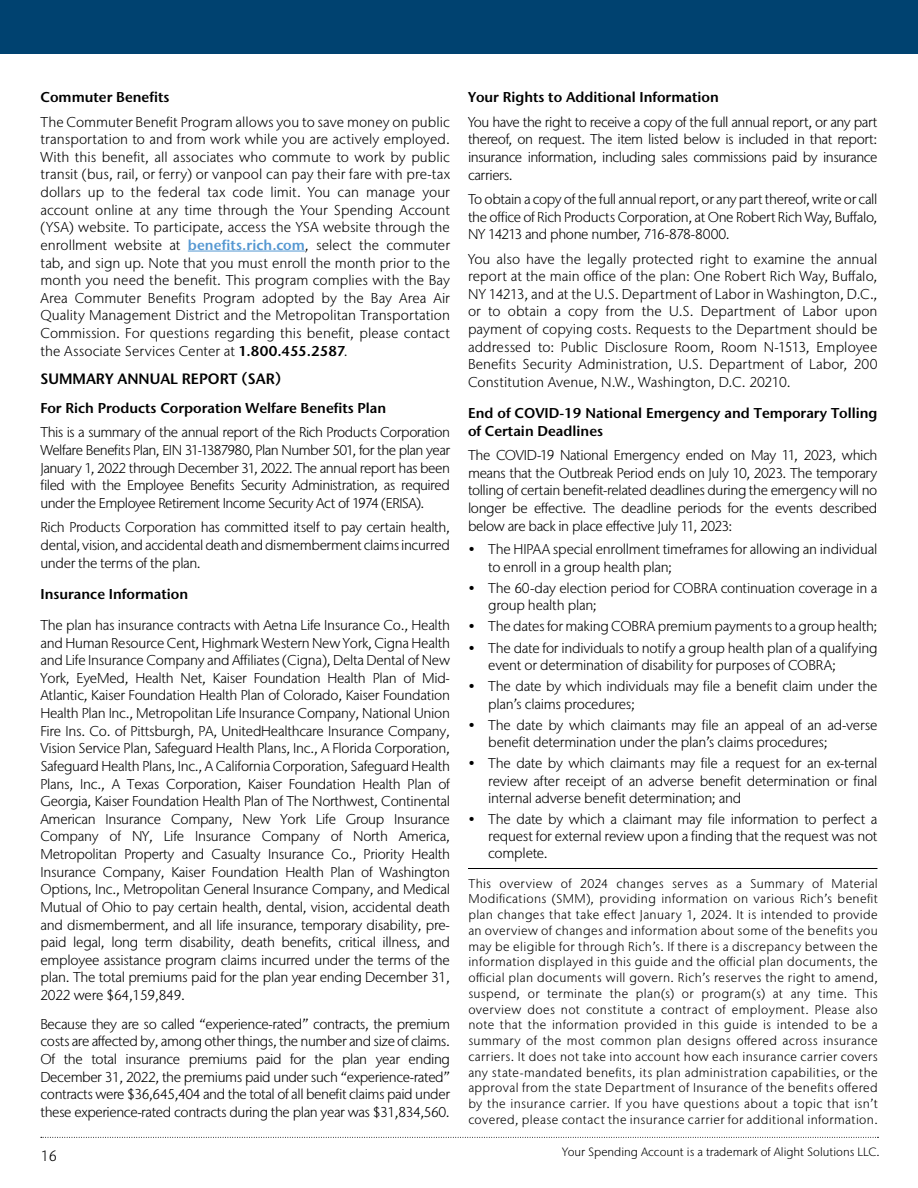
<style>
.page{position:relative;width:918px;height:1188px;background:#fff}
.page>*{position:absolute;margin:0;border:0;box-sizing:border-box;transform-origin:0 0}
.t1{font:600 15px "Stone Sans IIITC Pro";color:#000}
.t2{font:300 15px "Stone Sans IIITC Pro";color:#000}
.t3{font:300 14.25px/17.7px "Stone Sans IIITC Pro";letter-spacing:-.02em;color:#000;text-align:justify}
.t4{font:600 14.25px/17.7px "Stone Sans IIITC Pro";color:#000}
.t5{font:300 12.75px/15.8px "Stone Sans IIITC Pro";letter-spacing:.03em;color:#000;text-align:justify}
.t6{font:300 12px "Stone Sans IIITC Pro";color:#000}
.s1{font-weight:600;color:#5698d2}
.s2{font-weight:600}
</style>
<div class="page">
<svg style="left:41px;top:1137px;width:838px;height:1px"></svg>
<div style="left:0;top:0;width:918px;height:54px;background:#004270"></div>
<hr style="left:188px;top:251px;width:117px;height:1px;background:#5698d2">
<hr style="left:468px;top:868px;width:410px;height:1px;background:#000">
<p class="t4" style="left:40px;top:88px;width:130px">Commuter Benefits</p>
<p class="t3" style="left:40px;top:113px;width:411px">The Commuter Benefit Program allows you to save money on public transportation to and from work while you are actively employed.<br>With this benefit, all associates who commute to work by public transit (bus, rail, or ferry) or vanpool can pay their fare with pre-tax dollars up to the federal tax code limit. You can manage your account online at any time through the Your Spending Account (YSA) website. To participate, access the YSA website through the enrollment website at <span class="s1">benefits.rich.com</span>, select the commuter tab, and sign up. Note that you must enroll the month prior to the month you need the benefit. This program complies with the Bay Area Commuter Benefits Program adopted by the Bay Area Air Quality Management District and the Metropolitan Transportation Commission. For questions regarding this benefit, please contact the Associate Services Center at <span class="s2">1.800.455.2587</span>.</p>
<p class="t1" style="left:40px;top:370px;width:242px">SUMMARY ANNUAL REPORT (SAR)</p>
<p class="t4" style="left:40px;top:399px;width:347px">For Rich Products Corporation Welfare Benefits Plan</p>
<p class="t3" style="left:40px;top:424px;width:411px">This is a summary of the annual report of the Rich Products Corporation Welfare Benefits Plan, EIN 31-1387980, Plan Number 501, for the plan year January 1, 2022 through December 31, 2022. The annual report has been filed with the Employee Benefits Security Administration, as required under the Employee Retirement Income Security Act of 1974 (ERISA).</p>
<p class="t3" style="left:40px;top:518px;width:411px">Rich Products Corporation has committed itself to pay certain health, dental, vision, and accidental death and dismemberment claims incurred under the terms of the plan.</p>
<p class="t4" style="left:40px;top:585px;width:149px">Insurance Information</p>
<p class="t3" style="left:40px;top:616px;width:411px">The plan has insurance contracts with Aetna Life Insurance Co., Health and Human Resource Cent, Highmark Western New York, Cigna Health and Life Insurance Company and Affiliates (Cigna), Delta Dental of New York, EyeMed, Health Net, Kaiser Foundation Health Plan of Mid-Atlantic, Kaiser Foundation Health Plan of Colorado, Kaiser Foundation Health Plan Inc., Metropolitan Life Insurance Company, National Union Fire Ins. Co. of Pittsburgh, PA, UnitedHealthcare Insurance Company, Vision Service Plan, Safeguard Health Plans, Inc., A Florida Corporation, Safeguard Health Plans, Inc., A California Corporation, Safeguard Health Plans, Inc., A Texas Corporation, Kaiser Foundation Health Plan of Georgia, Kaiser Foundation Health Plan of The Northwest, Continental American Insurance Company, New York Life Group Insurance Company of NY, Life Insurance Company of North America, Metropolitan Property and Casualty Insurance Co., Priority Health Insurance Company, Kaiser Foundation Health Plan of Washington Options, Inc., Metropolitan General Insurance Company, and Medical Mutual of Ohio to pay certain health, dental, vision, accidental death and dismemberment, and all life insurance, temporary disability, pre&shy;paid legal, long term disability, death benefits, critical illness, and employee assistance program claims incurred under the terms of the plan. The total premiums paid for the plan year ending December 31, 2022 were $64,159,849.</p>
<p class="t3" style="left:40px;top:1015px;width:411px">Because they are so called “experience-rated” contracts, the premium costs are affected by, among other things, the number and size of claims.<br>Of the total insurance premiums paid for the plan year ending December 31, 2022, the premiums paid under such “experience-rated” contracts were $36,645,404 and the total of all benefit claims paid under these experience-rated contracts during the plan year was $31,834,560.</p>
<p class="t2" style="left:40px;top:1147px;width:18px">16</p>
<p class="t4" style="left:468px;top:88px;width:252px">Your Rights to Additional Information</p>
<p class="t3" style="left:468px;top:113px;width:411px">You have the right to receive a copy of the full annual report, or any part thereof, on request. The item listed below is included in that report: insurance information, including sales commissions paid by insurance carriers.</p>
<p class="t3" style="left:468px;top:190px;width:411px">To obtain a copy of the full annual report, or any part thereof, write or call the office of Rich Products Corporation, at One Robert Rich Way, Buffalo, NY 14213 and phone number, 716-878-8000.</p>
<p class="t3" style="left:468px;top:250px;width:411px">You also have the legally protected right to examine the annual report at the main office of the plan: One Robert Rich Way, Buffalo, NY 14213, and at the U.S. Department of Labor in Washington, D.C., or to obtain a copy from the U.S. Department of Labor upon payment of copying costs. Requests to the Department should be addressed to: Public Disclosure Room, Room N-1513, Employee Benefits Security Administration, U.S. Department of Labor, 200<br>Constitution Avenue, N.W., Washington, D.C. 20210.</p>
<p class="t4" style="left:468px;top:404px;width:411px">End of COVID-19 National Emergency and Temporary Tolling of Certain Deadlines</p>
<p class="t3" style="left:468px;top:446px;width:411px">The COVID-19 National Emergency ended on May 11, 2023, which means that the Outbreak Period ends on July 10, 2023. The temporary tolling of certain benefit-related deadlines during the emergency will no longer be effective. The deadline periods for the events described below are back in place effective July 11, 2023:</p>
<p class="t3" style="left:488px;top:541px;width:391px;line-height:17.1px;text-indent:-20px">• The HIPAA special enrollment timeframes for allowing an individual to enroll in a group health plan;</p>
<p class="t3" style="left:488px;top:579px;width:391px;line-height:17.1px;text-indent:-20px">• The 60-day election period for COBRA continuation coverage in a group health plan;</p>
<p class="t3" style="left:468px;top:618px;width:411px">• The dates for making COBRA premium payments to a group health;</p>
<p class="t3" style="left:488px;top:639px;width:391px;line-height:17.1px;text-indent:-20px">• The date for individuals to notify a group health plan of a qualifying event or determination of disability for purposes of COBRA;</p>
<p class="t3" style="left:488px;top:678px;width:391px;line-height:17.1px;text-indent:-20px">• The date by which individuals may file a benefit claim under the plan’s claims procedures;</p>
<p class="t3" style="left:488px;top:716px;width:391px;line-height:17.1px;text-indent:-20px">• The date by which claimants may file an appeal of an ad-verse benefit determination under the plan’s claims procedures;</p>
<p class="t3" style="left:488px;top:755px;width:391px;line-height:17.1px;text-indent:-20px">• The date by which claimants may file a request for an ex-ternal review after receipt of an adverse benefit determination or final internal adverse benefit determination; and</p>
<p class="t3" style="left:488px;top:810px;width:391px;line-height:17.1px;text-indent:-20px">• The date by which a claimant may file information to perfect a request for external review upon a finding that the request was not complete.</p>
<p class="t5" style="left:468px;top:875px;width:411px">This overview of 2024 changes serves as a Summary of Material Modifications (SMM), providing information on various Rich’s benefit plan changes that take effect January 1, 2024. It is intended to provide an overview of changes and information about some of the benefits you may be eligible for through Rich’s. If there is a discrepancy between the information displayed in this guide and the official plan documents, the official plan documents will govern. Rich’s reserves the right to amend, suspend, or terminate the plan(s) or program(s) at any time. This overview does not constitute a contract of employment. Please also note that the information provided in this guide is intended to be a summary of the most common plan designs offered across insurance carriers. It does not take into account how each insurance carrier covers any state-mandated benefits, its plan administration capabilities, or the approval from the state Department of Insurance of the benefits offered by the insurance carrier. If you have questions about a topic that isn’t covered, please contact the insurance carrier for additional information.</p>
<p class="t6" style="left:562px;top:1144px;width:319px">Your Spending Account is a trademark of Alight Solutions LLC.</p>
</div>
